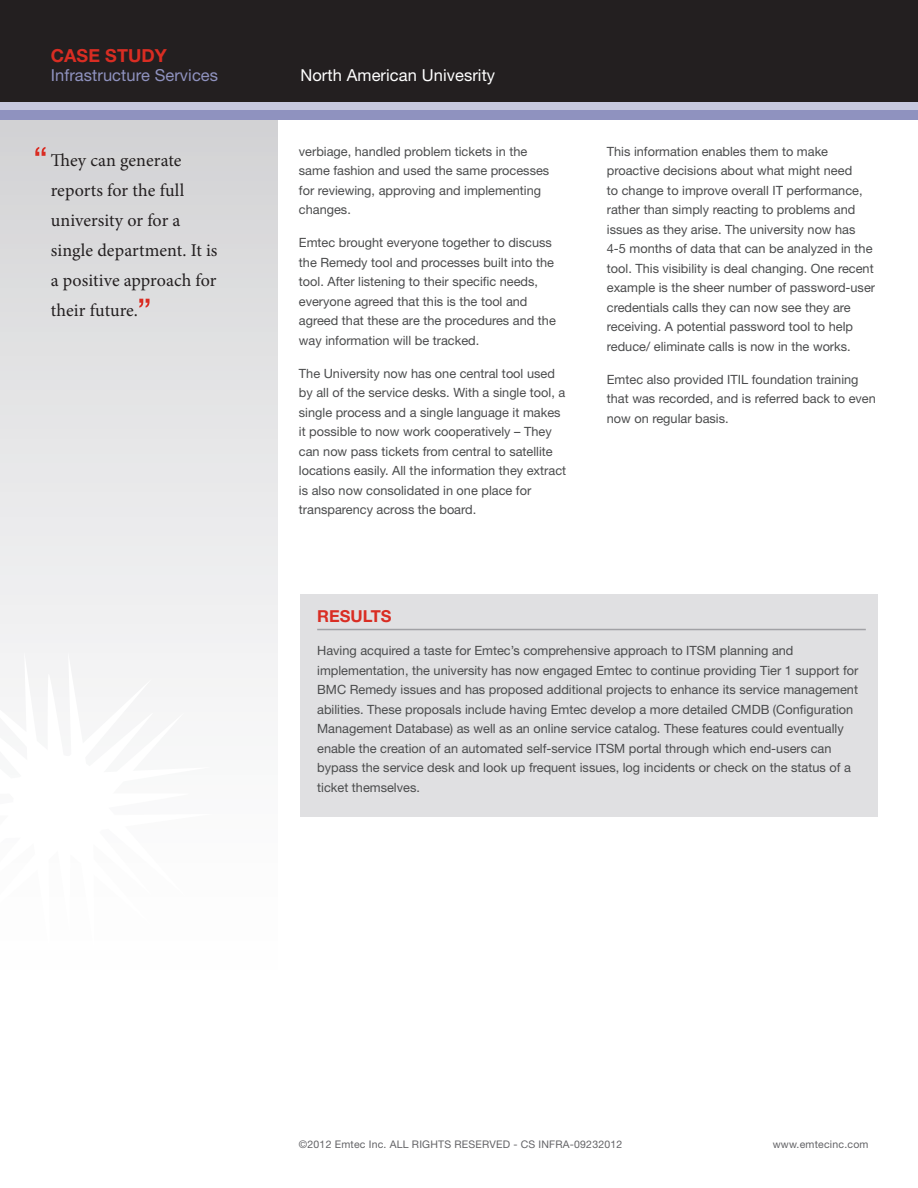
<style>
.page{position:relative;width:918px;height:1188px;background:#fff}
.page>*{position:absolute;margin:0;border:0;box-sizing:border-box;transform-origin:0 0}
.t1{font:18px/30px "Minion Pro";letter-spacing:.005em;color:#231f20}
.Title_back{font:700 18px "Helvetica Neue LT Pro";letter-spacing:.005em;color:#d92d23}
.Subhead_back_-_Focus{font:16.5px "Helvetica Neue LT Pro";letter-spacing:.005em;color:#fff}
.Subhead_back_-_Solut{font:16.5px "Helvetica Neue LT Pro";letter-spacing:.005em;color:#8f92bf}
.Headline{font:700 16.5px "Helvetica Neue LT Pro";color:#d92d23}
.Text{font:12.75px/19.5px "Helvetica Neue LT Pro";color:#4b4c4d}
.t2{font:10.5px "Helvetica Neue LT Pro";letter-spacing:.02em;color:#636366}
</style>
<div class="page">
<svg style="left:0;top:120px;width:278px;height:577px;background:#e2e2e4"></svg>
<div style="left:0;top:0;width:918px;height:109px;background:#231f20"></div>
<svg style="left:35px;top:147px;width:11px;height:9px"></svg>
<svg style="left:139px;top:299px;width:11px;height:9px"></svg>
<div style="left:0;top:651px;width:214px;height:46px;background:#f3f3f4"></div>
<div style="left:300px;top:594px;width:578px;height:223px;background:#e0e0e2"></div>
<hr style="left:317px;top:629px;width:549px;height:1px;background:#a1a1a5">
<div style="left:0;top:103px;width:918px;height:17px;background:#8f92bf"></div>
<div style="left:0;top:103px;width:918px;height:7px;background:#c6c8de"></div>
<p class="Title_back" style="left:51px;top:44px;width:118px">CASE STUDY</p>
<p class="Subhead_back_-_Solut" style="left:51px;top:65px;width:169px">Infrastructure Services</p>
<p class="t1" style="left:51px;top:145px;width:168px">They can generate reports for the full university or for a single department. It is a positive approach for their future.</p>
<p class="Subhead_back_-_Focus" style="left:300px;top:65px;width:196px">North American Univesrity</p>
<p class="Text" style="left:299px;top:141px;width:252px">verbiage, handled problem tickets in the same fashion and used the same processes for reviewing, approving and implementing changes.</p>
<p class="Text" style="left:299px;top:233px;width:258px">Emtec brought everyone together to discuss the Remedy tool and processes built into the tool. After listening to their specific needs, everyone agreed that this is the tool and agreed that these are the procedures and the way information will be tracked.</p>
<p class="Text" style="left:299px;top:363px;width:269px">The University now has one central tool used by all of the service desks. With a single tool, a single process and a single language it makes it possible to now work cooperatively – They can now pass tickets from central to satellite locations easily. All the information they extract is also now consolidated in one place for transparency across the board.</p>
<p class="Text" style="left:607px;top:141px;width:270px">This information enables them to make proactive decisions about what might need<br>to change to improve overall IT performance, rather than simply reacting to problems and issues as they arise. The university now has 4-5 months of data that can be analyzed in the tool. This visibility is deal changing. One recent example is the sheer number of password-user credentials calls they can now see they are receiving. A potential password tool to help reduce/ eliminate calls is now in the works.</p>
<p class="Text" style="left:607px;top:369px;width:270px">Emtec also provided ITIL foundation training that was recorded, and is referred back to even now on regular basis.</p>
<p class="Headline" style="left:317px;top:606px;width:76px">RESULTS</p>
<p class="Text" style="left:317px;top:640px;width:543px">Having acquired a taste for Emtec’s comprehensive approach to ITSM planning and implementation, the university has now engaged Emtec to continue providing Tier 1 support for BMC Remedy issues and has proposed additional projects to enhance its service management abilities. These proposals include having Emtec develop a more detailed CMDB (Configuration Management Database) as well as an online service catalog. These features could eventually enable the creation of an automated self-service ITSM portal through which end-users can bypass the service desk and look up frequent issues, log incidents or check on the status of a ticket themselves.</p>
<p class="t2" style="left:299px;top:1138px;width:325px">©2012 Emtec Inc. ALL RIGHTS RESERVED - CS INFRA-09232012</p>
<p class="t2" style="left:773px;top:1138px;width:97px">www.emtecinc.com</p>
</div>
